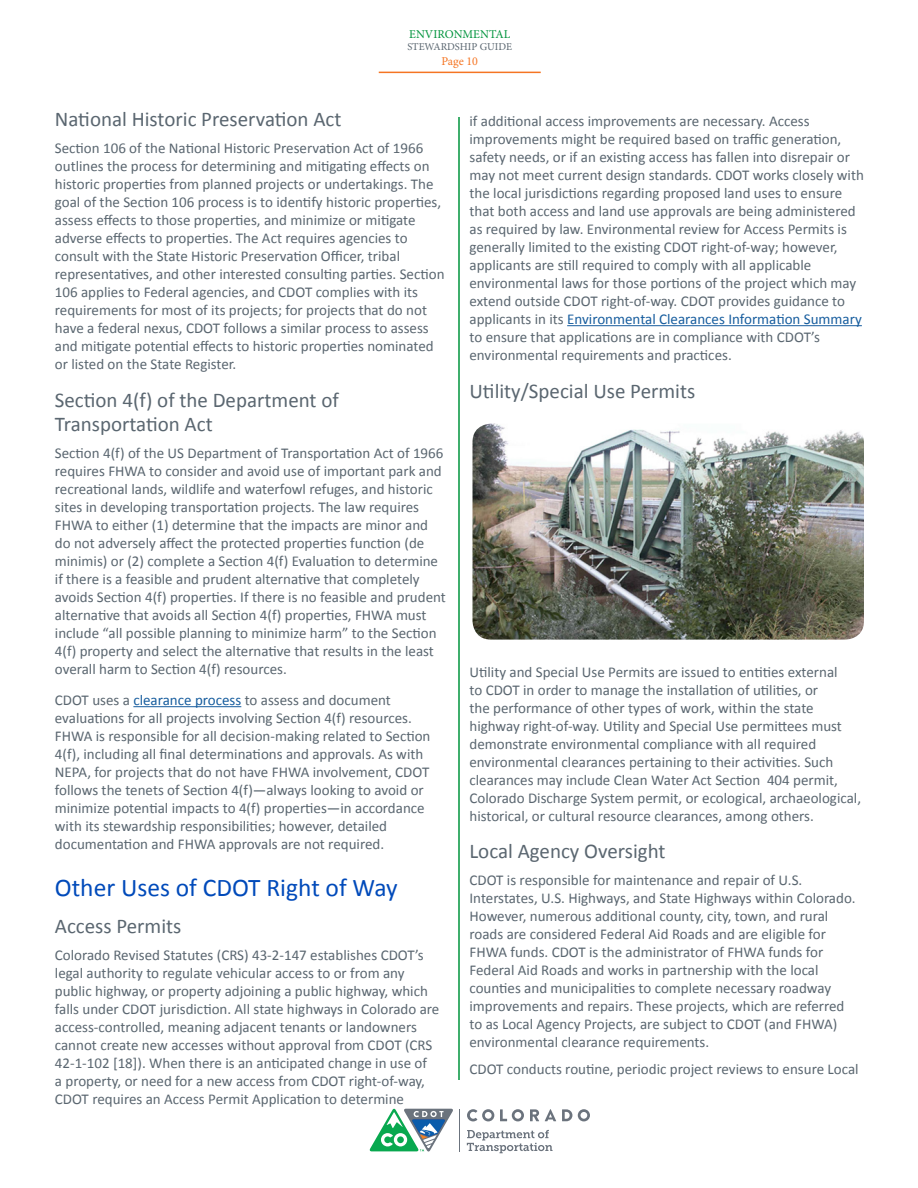
<style>
.page{position:relative;width:918px;height:1188px;background:#fff}
.page>*{position:absolute;margin:0;border:0;box-sizing:border-box;transform-origin:0 0}
.Heading_2{font:25.5px "Calibri";color:#004aba}
.Heading_3{font:21px/24px "Calibri";color:#5a6670}
.CDOT_Body_-_Left{font:15px/18px "Calibri";color:#5a6670}
.t1{font:12px "Minion Pro";color:#00943d}
.t2{font:12px "Minion Pro";letter-spacing:-.005em;color:#f57523}
.t3{font:10.5px "Minion Pro";color:#5a6670}
.s1{color:#175d9e}
</style>
<div class="page">
<hr style="left:460px;top:1109px;width:1px;height:42px;background:#6b737d">
<svg style="left:467px;top:1109px;width:27px;height:12px"></svg>
<svg style="left:500px;top:1109px;width:24px;height:12px"></svg>
<svg style="left:530px;top:1109px;width:9px;height:12px"></svg>
<svg style="left:562px;top:1109px;width:10px;height:12px"></svg>
<svg style="left:578px;top:1109px;width:12px;height:12px"></svg>
<svg style="left:545px;top:1109px;width:11px;height:12px"></svg>
<svg style="left:467px;top:1130px;width:86px;height:23px"></svg>
<svg style="left:369px;top:1108px;width:84px;height:44px"></svg>
<hr style="left:379px;top:72px;width:162px;height:1px;background:#f57523">
<hr style="left:458px;top:117px;width:2px;height:963px;background:#00943d">
<hr style="left:133px;top:706px;width:108px;height:1px;background:#175d9e">
<hr style="left:567px;top:325px;width:295px;height:1px;background:#175d9e">
<img style="left:472px;top:424px;width:392px;height:216px">
<p class="t1" style="left:409px;top:26px;width:103px">ENVIRONMENTAL</p>
<p class="t3" style="left:407px;top:40px;width:106px">STEWARDSHIP GUIDE</p>
<p class="t2" style="left:441px;top:53px;width:38px">Page 10</p>
<p class="Heading_3" style="left:55px;top:107px;width:288px">National Historic Preservation Act</p>
<p class="CDOT_Body_-_Left" style="left:55px;top:139px;width:391px">Section 106 of the National Historic Preservation Act of 1966 outlines the process for determining and mitigating effects on historic properties from planned projects or undertakings. The goal of the Section 106 process is to identify historic properties, assess effects to those properties, and minimize or mitigate adverse effects to properties. The Act requires agencies to consult with the State Historic Preservation Officer, tribal representatives, and other interested consulting parties. Section 106 applies to Federal agencies, and CDOT complies with its requirements for most of its projects; for projects that do not have a federal nexus, CDOT follows a similar process to assess and mitigate potential effects to historic properties nominated or listed on the State Register.</p>
<p class="Heading_3" style="left:55px;top:388px;width:286px">Section 4(f) of the Department of<br>Transportation Act</p>
<p class="CDOT_Body_-_Left" style="left:55px;top:444px;width:393px">Section 4(f) of the US Department of Transportation Act of 1966 requires FHWA to consider and avoid use of important park and recreational lands, wildlife and waterfowl refuges, and historic sites in developing transportation projects. The law requires FHWA to either (1) determine that the impacts are minor and do not adversely affect the protected properties function (de minimis) or (2) complete a Section 4(f) Evaluation to determine if there is a feasible and prudent alternative that completely avoids Section 4(f) properties. If there is no feasible and prudent alternative that avoids all Section 4(f) properties, FHWA must include “all possible planning to minimize harm” to the Section 4(f) property and select the alternative that results in the least overall harm to Section 4(f) resources.</p>
<p class="CDOT_Body_-_Left" style="left:55px;top:691px;width:377px">CDOT uses a <span class="s1">clearance process</span> to assess and document evaluations for all projects involving Section 4(f) resources.<br>FHWA is responsible for all decision-making related to Section 4(f), including all final determinations and approvals. As with NEPA, for projects that do not have FHWA involvement, CDOT follows the tenets of Section 4(f)—always looking to avoid or minimize potential impacts to 4(f) properties—in accordance with its stewardship responsibilities; however, detailed documentation and FHWA approvals are not required.</p>
<p class="Heading_2" style="left:55px;top:871px;width:344px">Other Uses of CDOT Right of Way</p>
<p class="Heading_3" style="left:55px;top:914px;width:128px">Access Permits</p>
<p class="CDOT_Body_-_Left" style="left:55px;top:946px;width:386px">Colorado Revised Statutes (CRS) 43-2-147 establishes CDOT’s legal authority to regulate vehicular access to or from any public highway, or property adjoining a public highway, which falls under CDOT jurisdiction. All state highways in Colorado are access-controlled, meaning adjacent tenants or landowners cannot create new accesses without approval from CDOT (CRS 42-1-102 [18]). When there is an anticipated change in use of<br>a property, or need for a new access from CDOT right-of-way, CDOT requires an Access Permit Application to determine</p>
<p class="CDOT_Body_-_Left" style="left:470px;top:112px;width:396px">if additional access improvements are necessary. Access improvements might be required based on traffic generation, safety needs, or if an existing access has fallen into disrepair or may not meet current design standards. CDOT works closely with the local jurisdictions regarding proposed land uses to ensure that both access and land use approvals are being administered as required by law. Environmental review for Access Permits is generally limited to the existing CDOT right-of-way; however, applicants are still required to comply with all applicable environmental laws for those portions of the project which may extend outside CDOT right-of-way. CDOT provides guidance to applicants in its <span class="s1">Environmental Clearances Information Summary </span>to ensure that applications are in compliance with CDOT’s environmental requirements and practices.</p>
<p class="Heading_3" style="left:470px;top:379px;width:227px">Utility/Special Use Permits</p>
<p class="CDOT_Body_-_Left" style="left:470px;top:663px;width:393px">Utility and Special Use Permits are issued to entities external<br>to CDOT in order to manage the installation of utilities, or<br>the performance of other types of work, within the state highway right-of-way. Utility and Special Use permittees must demonstrate environmental compliance with all required environmental clearances pertaining to their activities. Such clearances may include Clean Water Act Section 404 permit, Colorado Discharge System permit, or ecological, archaeological, historical, or cultural resource clearances, among others.</p>
<p class="Heading_3" style="left:470px;top:839px;width:198px">Local Agency Oversight</p>
<p class="CDOT_Body_-_Left" style="left:470px;top:871px;width:388px">CDOT is responsible for maintenance and repair of U.S.<br>Interstates, U.S. Highways, and State Highways within Colorado.<br>However, numerous additional county, city, town, and rural roads are considered Federal Aid Roads and are eligible for FHWA funds. CDOT is the administrator of FHWA funds for Federal Aid Roads and works in partnership with the local counties and municipalities to complete necessary roadway improvements and repairs. These projects, which are referred to as Local Agency Projects, are subject to CDOT (and FHWA) environmental clearance requirements.</p>
<p class="CDOT_Body_-_Left" style="left:470px;top:1060px;width:391px">CDOT conducts routine, periodic project reviews to ensure Local</p>
</div>
